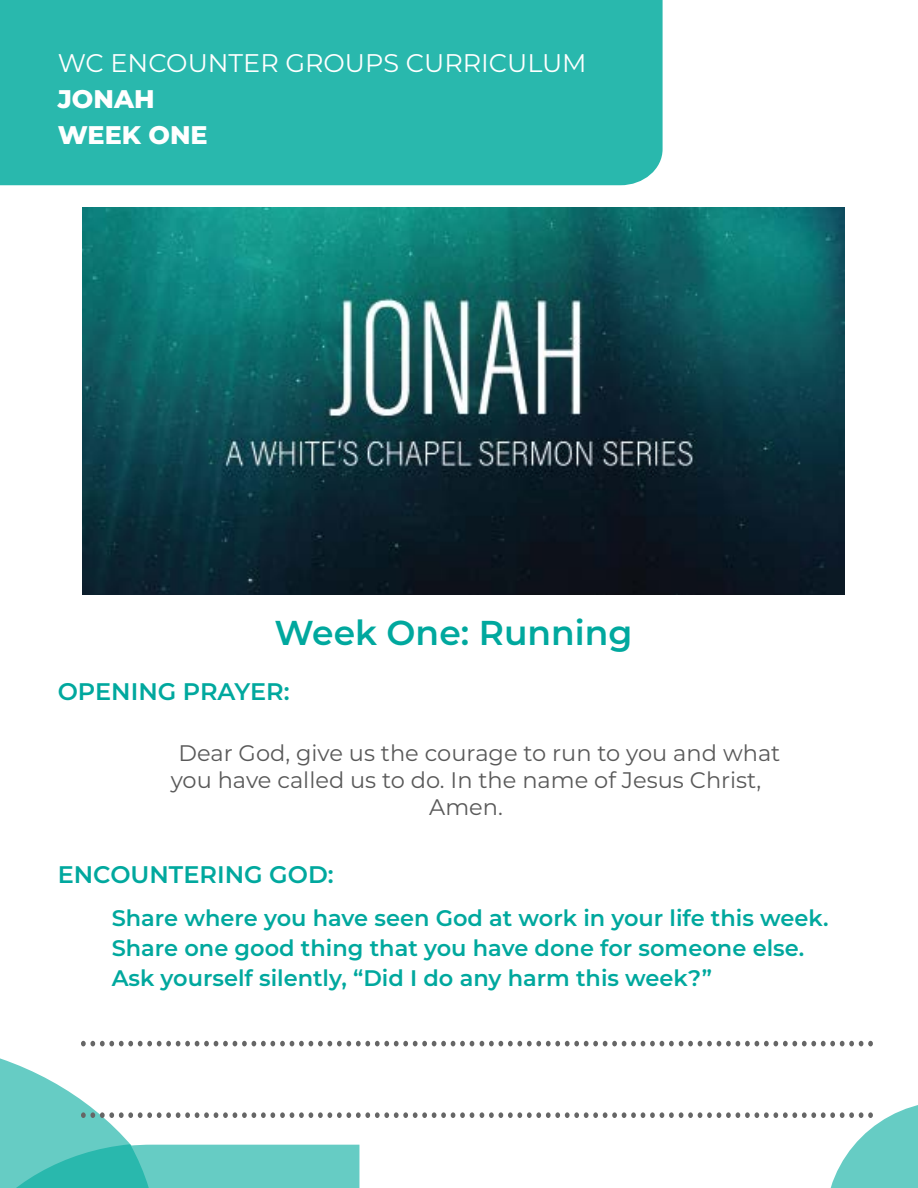
<style>
.page{position:relative;width:918px;height:1188px;background:#fff}
.page>*{position:absolute;margin:0;border:0;box-sizing:border-box;transform-origin:0 0}
.t1{font:600 34.5px "Montserrat";color:#00a89e}
.t2{font:25.5px "Montserrat";color:#fff}
.t3{font:800 25.5px/36px "Montserrat";color:#fff}
.t4{font:600 24px "Montserrat";color:#00a89e}
.t5{font:600 22.5px/30px "Montserrat";color:#00a89e}
.t6{font:22.5px "Montserrat";color:#595959}
</style>
<div class="page">
<div style="left:0;top:0;width:663px;height:185px;background:#29b8ad"></div>
<img style="left:83px;top:208px;width:761px;height:386px">
<svg style="left:480px;top:1041px;width:393px;height:5px"></svg>
<svg style="left:81px;top:1041px;width:393px;height:5px"></svg>
<svg style="left:480px;top:1105px;width:438px;height:83px"></svg>
<svg style="left:0;top:1058px;width:474px;height:130px"></svg>
<p class="t2" style="left:58px;top:45px;width:530px">WC ENCOUNTER GROUPS CURRICULUM</p>
<p class="t3" style="left:58px;top:79px;width:151px">JONAH<br>WEEK ONE</p>
<h1 class="t1" style="left:275px;top:608px;width:359px">Week One: Running</h1>
<p class="t4" style="left:58px;top:674px;width:233px">OPENING PRAYER:</p>
<p class="t6" style="left:179px;top:737px;width:603px">Dear God, give us the courage to run to you and what</p>
<p class="t6" style="left:171px;top:764px;width:592px">you have called us to do. In the name of Jesus Christ,</p>
<p class="t6" style="left:429px;top:791px;width:75px">Amen.</p>
<p class="t4" style="left:58px;top:857px;width:277px">ENCOUNTERING GOD:</p>
<p class="t5" style="left:112px;top:902px;width:718px">Share where you have seen God at work in your life this week.<br>Share one good thing that you have done for someone else.<br>Ask yourself silently, “Did I do any harm this week?”</p>
</div>
